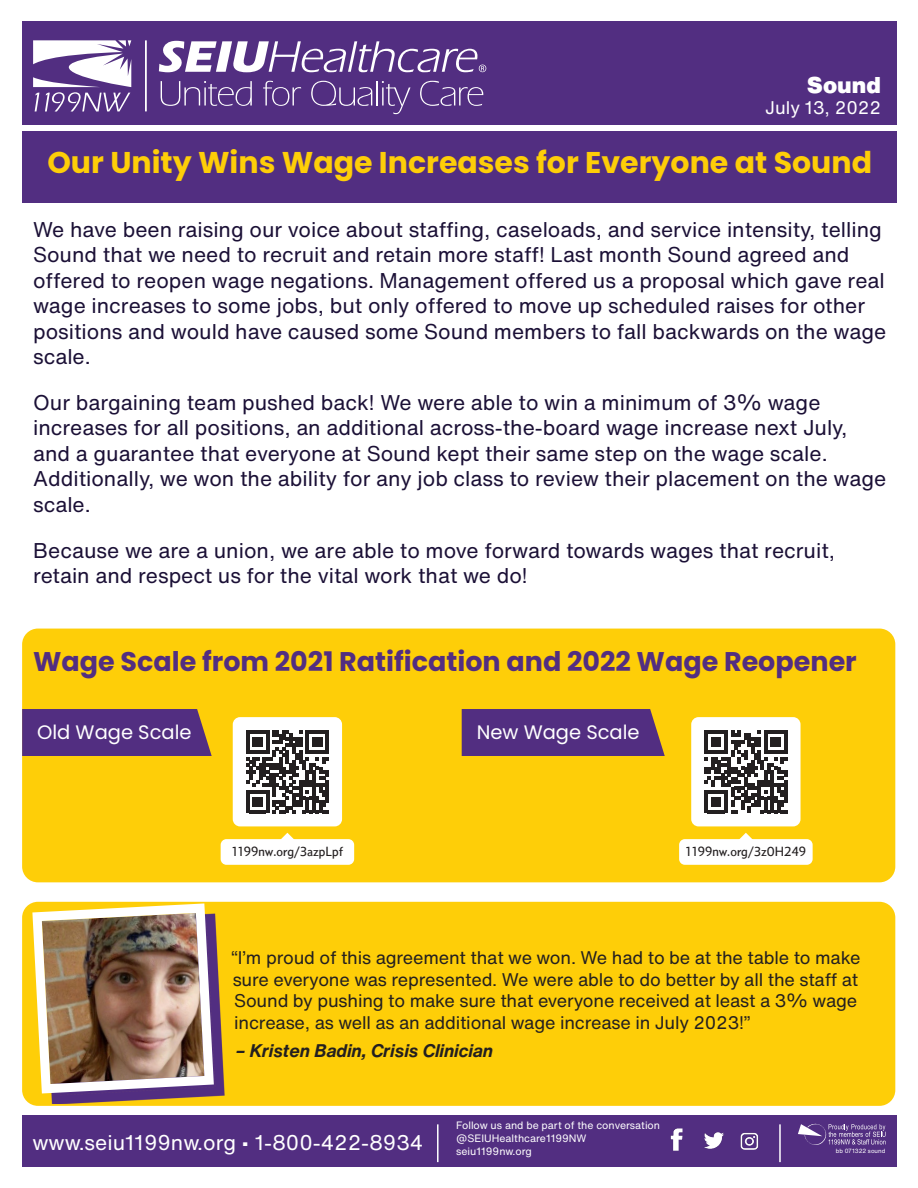
<style>
.page{position:relative;width:918px;height:1188px;background:#fff}
.page>*{position:absolute;margin:0;border:0;box-sizing:border-box;transform-origin:0 0}
.t1{font:700 30px "Poppins";color:#fece08}
.t2{font:700 27px "Poppins";color:#522e81}
.Pa1{font:900 22.5px "Helvetica Now Text";color:#fff}
.t3{font:21px/25.5px "Helvetica Now Text";color:#1b1036}
.t4{font:21px "Helvetica Now Text";color:#fff}
.t5{font:19.5px "Poppins";color:#fff}
.Default{font:18px/21.6px "Helvetica Now Text";letter-spacing:-.01em;color:#231f20}
.Default-2{font:italic 700 18px "Helvetica Now Text";letter-spacing:-.01em;color:#231f20}
.Pa1-2{font:18px "Helvetica Now Text";color:#fff}
.Body_text{font:13.5px "Concourse T4";color:#231f20}
.t6{font:10.5px/12.6px "Helvetica Now Text";color:#fff}
.t7{font:6px "Helvetica Now Text";color:#fff}
</style>
<div class="page">
<div style="left:22px;top:629px;width:873px;height:253px;background:#fece08;border-radius:16px"></div>
<div style="left:23px;top:130px;width:874px;height:72px;background:#522e81"></div>
<div style="left:22px;top:902px;width:873px;height:204px;background:#fece08;border-radius:16px"></div>
<div style="left:233px;top:717px;width:109px;height:109px;background:#fff;border-radius:7px"></div>
<svg style="left:246px;top:730px;width:83px;height:83px"></svg>
<svg style="left:281px;top:833px;width:13px;height:6px"></svg>
<div style="left:221px;top:839px;width:133px;height:26px;background:#fff;border-radius:6px"></div>
<div style="left:691px;top:717px;width:110px;height:109px;background:#fff;border-radius:7px"></div>
<svg style="left:704px;top:730px;width:83px;height:83px"></svg>
<svg style="left:739px;top:833px;width:13px;height:6px"></svg>
<div style="left:679px;top:839px;width:134px;height:26px;background:#fff;border-radius:6px"></div>
<svg style="left:51px;top:987px;width:173px;height:117px"></svg>
<img style="left:28px;top:901px;width:191px;height:197px">
<div style="left:22px;top:709px;width:190px;height:47px;background:#522e81"></div>
<div style="left:462px;top:709px;width:203px;height:47px;background:#522e81"></div>
<div style="left:22px;top:1115px;width:874px;height:51px;background:#522e81"></div>
<svg style="left:798px;top:1123px;width:88px;height:22px"></svg>
<img style="left:704px;top:1132px;width:20px;height:17px">
<img style="left:740px;top:1132px;width:19px;height:18px">
<img style="left:670px;top:1128px;width:12px;height:23px">
<hr style="left:437px;top:1124px;width:2px;height:38px;background:#fff">
<hr style="left:779px;top:1124px;width:2px;height:38px;background:#fff">
<div style="left:22px;top:22px;width:875px;height:103px;background:#522e81"></div>
<hr style="left:145px;top:40px;width:2px;height:71px;background:#fff">
<svg style="left:161px;top:81px;width:91px;height:25px"></svg>
<svg style="left:263px;top:81px;width:38px;height:25px"></svg>
<svg style="left:311px;top:81px;width:61px;height:25px"></svg>
<hr style="left:376px;top:81px;width:2px;height:25px;background:#fff">
<svg style="left:382px;top:81px;width:29px;height:33px"></svg>
<svg style="left:420px;top:81px;width:63px;height:25px"></svg>
<svg style="left:159px;top:41px;width:327px;height:31px"></svg>
<svg style="left:33px;top:40px;width:98px;height:71px"></svg>
<p class="Pa1" style="left:807px;top:68px;width:76px">Sound</p>
<p class="Pa1-2" style="left:765px;top:94px;width:117px">July 13, 2022</p>
<p class="t1" style="left:47px;top:145px;width:826px">Our Unity Wins Wage Increases for Everyone at Sound</p>
<p class="t3" style="left:33px;top:216px;width:855px">We have been raising our voice about staffing, caseloads, and service intensity, telling Sound that we need to recruit and retain more staff! Last month Sound agreed and offered to reopen wage negations. Management offered us a proposal which gave real wage increases to some jobs, but only offered to move up scheduled raises for other positions and would have caused some Sound members to fall backwards on the wage scale.</p>
<p class="t3" style="left:33px;top:389px;width:855px">Our bargaining team pushed back! We were able to win a minimum of 3% wage increases for all positions, an additional across-the-board wage increase next July, and a guarantee that everyone at Sound kept their same step on the wage scale.<br>Additionally, we won the ability for any job class to review their placement on the wage scale.</p>
<p class="t3" style="left:33px;top:537px;width:804px">Because we are a union, we are able to move forward towards wages that recruit, retain and respect us for the vital work that we do!</p>
<p class="t2" style="left:33px;top:646px;width:825px">Wage Scale from 2021 Ratification and 2022 Wage Reopener</p>
<p class="t5" style="left:37px;top:721px;width:156px">Old Wage Scale</p>
<p class="t5" style="left:477px;top:721px;width:165px">New Wage Scale</p>
<p class="Body_text" style="left:232px;top:844px;width:113px">1199nw.org/3azpLpf</p>
<p class="Body_text" style="left:686px;top:844px;width:122px">1199nw.org/3z0H249</p>
<p class="Default" style="left:231px;top:946px;width:631px">“I’m proud of this agreement that we won. We had to be at the table to make sure everyone was represented. We were able to do better by all the staff at Sound by pushing to make sure that everyone received at least a 3% wage increase, as well as an additional wage increase in July 2023!”</p>
<p class="Default-2" style="left:236px;top:1037px;width:259px">– Kristen Badin, Crisis Clinician</p>
<p class="t4" style="left:32px;top:1127px;width:392px">www.seiu1199nw.org • 1-800-422-8934</p>
<p class="t6" style="left:456px;top:1119px;width:205px">Follow us and be part of the conversation @SEIUHealthcare1199NW</p>
<p class="t6" style="left:456px;top:1144px;width:77px">seiu1199nw.org</p>
<p class="t7" style="left:836px;top:1146px;width:51px">bb 071322 sound</p>
</div>
